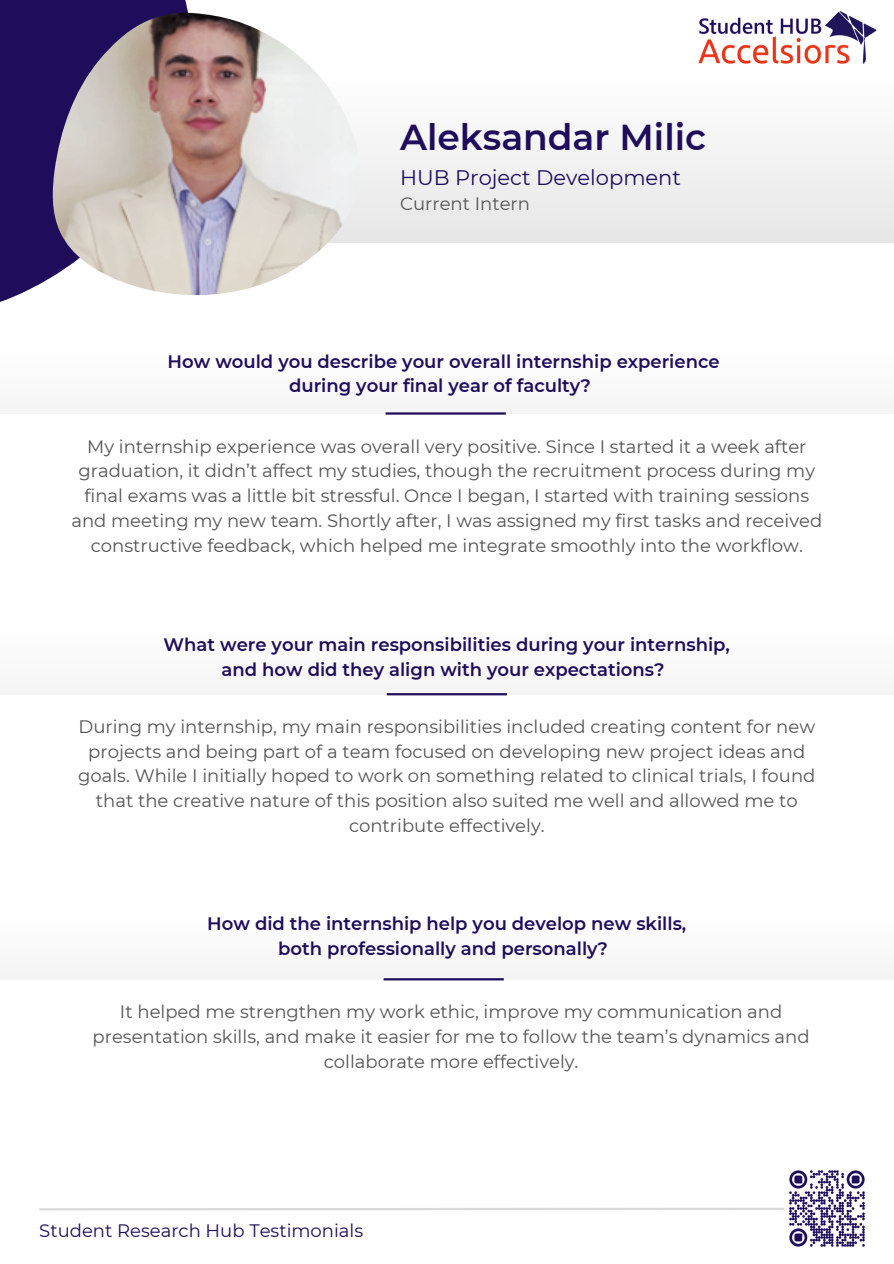
<style>
.page{position:relative;width:894px;height:1264px;background:#fff}
.page>*{position:absolute;margin:0;border:0;box-sizing:border-box;transform-origin:0 0}
.t1{font:600 36px "Montserrat";color:#1f0c5b}
.t2{font:21px "Montserrat";color:#1f0c5b}
.t3{font:18px/24.8px "Montserrat";color:#545454;text-align:center}
.t4{font:600 18px/24.8px "Montserrat";color:#1f0c5b;text-align:center}
.t5{font:18px "Montserrat";color:#1f0c5b}
</style>
<div class="page">
<img style="left:698px;top:11px;width:179px;height:53px">
<svg style="left:39px;top:1207px;width:745px;height:4px"></svg>
<img style="left:789px;top:1170px;width:76px;height:77px">
<div style="left:0;top:71px;width:893px;height:171px;background:#f3f3f3"></div>
<svg style="left:0;top:0;width:188px;height:302px;background:#312068"></svg>
<img style="left:53px;top:12px;width:306px;height:283px">
<hr style="left:385px;top:412px;width:120px;height:2px;background:#1f0c5b">
<hr style="left:386px;top:693px;width:121px;height:2px;background:#1f0c5b">
<hr style="left:383px;top:978px;width:120px;height:2px;background:#1f0c5b">
<p class="t1" style="left:400px;top:115px;width:307px">Aleksandar Milic</p>
<p class="t2" style="left:400px;top:165px;width:282px">HUB Project Development</p>
<p class="t3" style="left:400px;top:191px;width:131px">Current Intern</p>
<h2 class="t4" style="left:167px;top:348px;width:553px">How would you describe your overall internship experience during your final year of faculty?</h2>
<p class="t3" style="left:71px;top:434px;width:752px">My internship experience was overall very positive. Since I started it a week after graduation, it didn’t affect my studies, though the recruitment process during my final exams was a little bit stressful. Once I began, I started with training sessions and meeting my new team. Shortly after, I was assigned my first tasks and received constructive feedback, which helped me integrate smoothly into the workflow.</p>
<p class="t4" style="left:164px;top:632px;width:567px">What were your main responsibilities during your internship, and how did they align with your expectations?</p>
<p class="t3" style="left:78px;top:714px;width:738px">During my internship, my main responsibilities included creating content for new projects and being part of a team focused on developing new project ideas and goals. While I initially hoped to work on something related to clinical trials, I found that the creative nature of this position also suited me well and allowed me to contribute effectively.</p>
<h2 class="t4" style="left:207px;top:911px;width:480px">How did the internship help you develop new skills, both professionally and personally?</h2>
<p class="t3" style="left:93px;top:999px;width:718px">It helped me strengthen my work ethic, improve my communication and presentation skills, and make it easier for me to follow the team’s dynamics and collaborate more effectively.</p>
<h2 class="t5" style="left:39px;top:1219px;width:325px">Student Research Hub Testimonials</h2>
</div>
